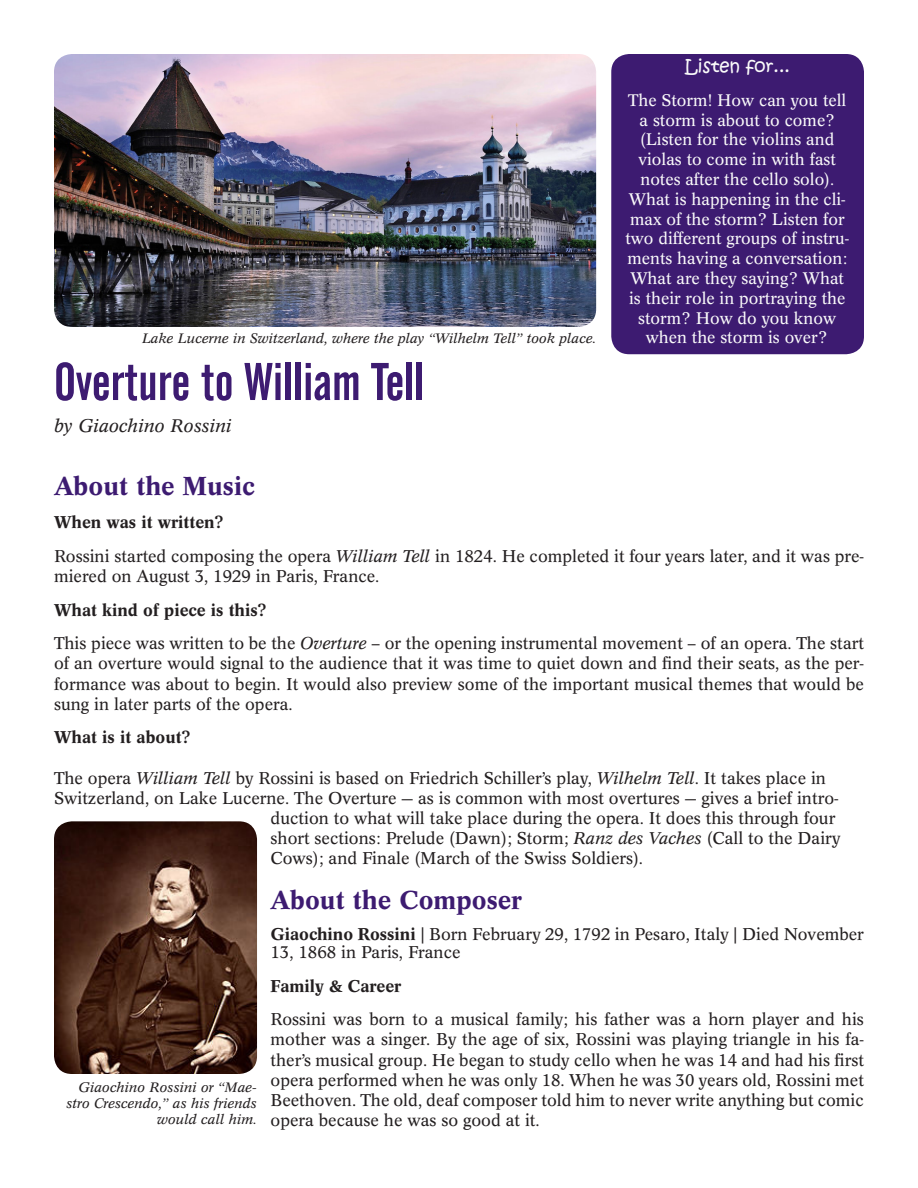
<style>
.page{position:relative;width:918px;height:1188px;background:#fff}
.page>*{position:absolute;margin:0;border:0;box-sizing:border-box;transform-origin:0 0}
.Body{font:52.5px "Alternate Gothic No 2 BT";color:#3d1b71}
.Body-2{font:500 25.5px "Concorde BQ";color:#3d1b71}
.Body-3{font:italic 18px "Concorde BQ";color:#231f20}
.Body-4{font:18px "Kristen ITC";color:#fafafa}
.Body-5{font:16.8px/20.1px "Concorde BQ";color:#231f20}
.Body-6{font:500 16.8px "Concorde BQ";color:#231f20}
.Body-7{font:16.5px/19.8px "Concorde BQ";color:#fafafa;text-align:center}
.t1{font:italic 13.5px/16.2px "Concorde BQ";color:#231f20;text-align:right}
.s1{font-style:italic}
.s2{font-weight:500}
</style>
<div class="page">
<div style="left:611px;top:54px;width:253px;height:300px;background:#3d1b71;border-radius:18px"></div>
<img style="left:54px;top:54px;width:542px;height:273px">
<img style="left:54px;top:821px;width:203px;height:253px">
<p class="t1" style="left:142px;top:330px;width:456px">Lake Lucerne in Switzerland, where the play “Wilhelm Tell” took place.</p>
<p class="Body-4" style="left:685px;top:54px;width:107px">Listen for...</p>
<p class="Body-7" style="left:625px;top:90px;width:225px">The Storm! How can you tell a storm is about to come? (Listen for the violins and violas to come in with fast notes after the cello solo).<br>What is happening in the cli&shy;max of the storm? Listen for two different groups of instru&shy;ments having a conversation:<br>What are they saying? What is their role in portraying the storm? How do you know when the storm is over?</p>
<p class="Body" style="left:54px;top:353px;width:372px">Overture to William Tell</p>
<p class="Body-3" style="left:54px;top:415px;width:179px">by Giaochino Rossini</p>
<p class="Body-2" style="left:54px;top:471px;width:202px">About the Music</p>
<p class="Body-6" style="left:54px;top:512px;width:172px">When was it written?</p>
<p class="Body-5" style="left:54px;top:546px;width:811px">Rossini started composing the opera <span class="s1">William Tell</span> in 1824. He completed it four years later, and it was pre&shy;miered on August 3, 1929 in Paris, France.</p>
<p class="Body-6" style="left:54px;top:600px;width:215px">What kind of piece is this?</p>
<p class="Body-5" style="left:54px;top:634px;width:812px;text-align:justify">This piece was written to be the <span class="s1">Overture</span> – or the opening instrumental movement – of an opera. The start of an overture would signal to the audience that it was time to quiet down and find their seats, as the per&shy;formance was about to begin. It would also preview some of the important musical themes that would be sung in later parts of the opera.</p>
<p class="Body-6" style="left:54px;top:728px;width:139px">What is it about?</p>
<p class="Body-5" style="left:54px;top:768px;width:774px">The opera <span class="s1">William Tell</span> by Rossini is based on Friedrich Schiller’s play, <span class="s1">Wilhelm Tell</span>. It takes place in</p>
<p class="Body-5" style="left:54px;top:788px;width:786px">Switzerland, on Lake Lucerne. The Overture — as is common with most overtures — gives a brief intro-</p>
<p class="Body-5" style="left:271px;top:808px;width:566px">duction to what will take place during the opera. It does this through four</p>
<p class="Body-5" style="left:271px;top:829px;width:572px">short sections: Prelude (Dawn); Storm; <span class="s1">Ranz des Vaches</span> (Call to the Dairy</p>
<p class="Body-5" style="left:271px;top:849px;width:374px">Cows); and Finale (March of the Swiss Soldiers).</p>
<p class="Body-2" style="left:271px;top:885px;width:253px">About the Composer</p>
<p class="Body-5" style="left:271px;top:925px;width:595px;line-height:18px"><span class="s2">Giaochino Rossini</span> | Born February 29, 1792 in Pesaro, Italy | Died November<br>13, 1868 in Paris, France</p>
<p class="Body-6" style="left:271px;top:976px;width:132px">Family &amp; Career</p>
<p class="Body-5" style="left:271px;top:1010px;width:595px;text-align:justify">Rossini was born to a musical family; his father was a horn player and his mother was a singer. By the age of six, Rossini was playing triangle in his fa&shy;ther’s musical group. He began to study cello when he was 14 and had his first opera performed when he was only 18. When he was 30 years old, Rossini met Beethoven. The old, deaf composer told him to never write anything but comic opera because he was so good at it.</p>
<p class="t1" style="left:66px;top:1079px;width:192px">Giaochino Rossini or “Mae&shy;stro Crescendo,” as his friends would call him.</p>
</div>
